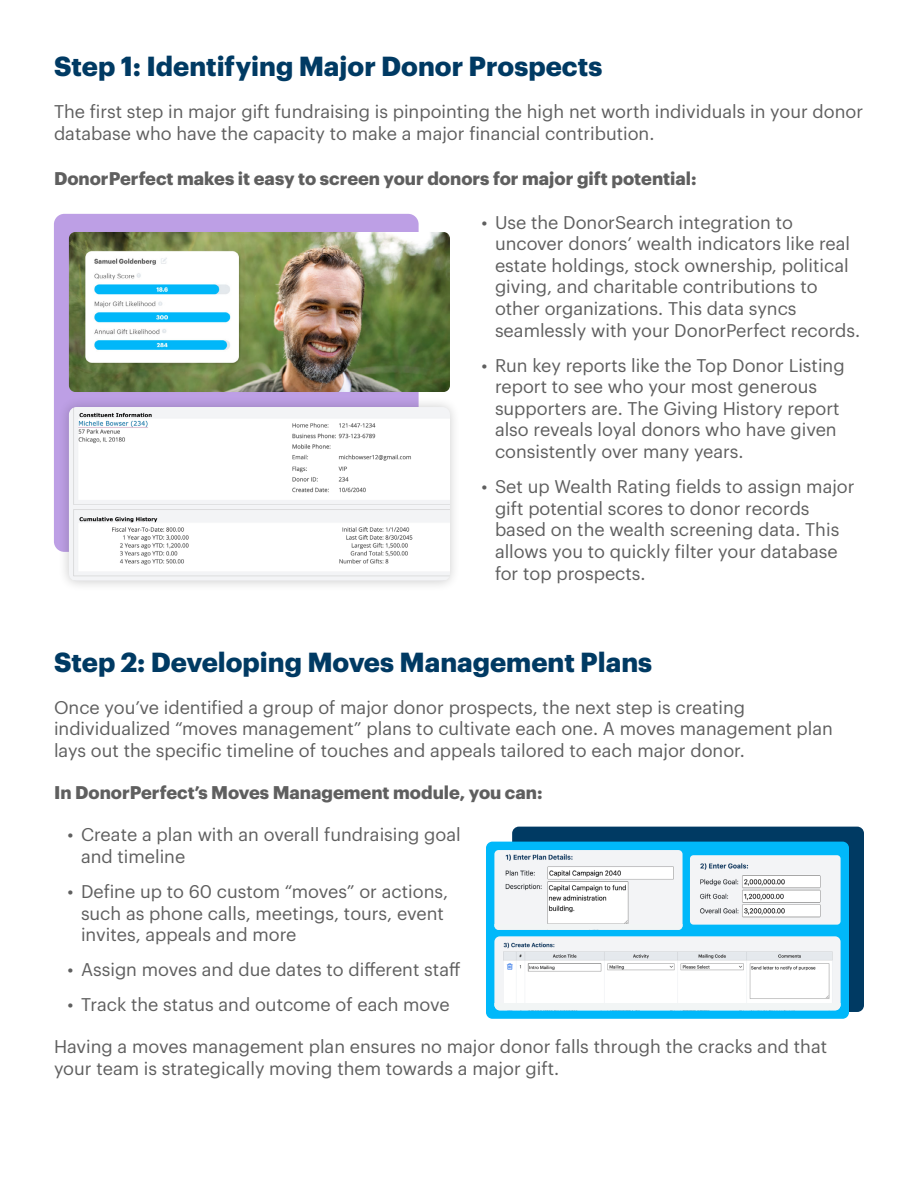
<style>
.page{position:relative;width:918px;height:1188px;background:#fff}
.page>*{position:absolute;margin:0;border:0;box-sizing:border-box;transform-origin:0 0}
.t1{font:700 27px "Graphik";color:#003a63}
.t2{font:18px/21.6px "Graphik";color:#5f5f5f}
.t3{font:700 18px "Graphik";color:#5f5f5f}
</style>
<div class="page">
<div style="left:54px;top:214px;width:365px;height:338px;background:#bd9fe5;border-radius:10px"></div>
<div style="left:58px;top:396px;width:403px;height:196px;background:#000;opacity:.2"></div>
<img style="left:69px;top:407px;width:381px;height:174px">
<div style="left:512px;top:827px;width:352px;height:185px;background:#003a63;border-radius:7px"></div>
<div style="left:486px;top:842px;width:363px;height:177px;background:#00b8fa;border-radius:6px"></div>
<img style="left:494px;top:850px;width:189px;height:75px">
<div style="left:494px;top:925px;width:189px;height:5px;background:#f2f5f5"></div>
<img style="left:690px;top:855px;width:151px;height:70px">
<img style="left:494px;top:936px;width:347px;height:68px">
<div style="left:494px;top:1004px;width:347px;height:6px;background:#f2f5f5"></div>
<img style="left:69px;top:232px;width:381px;height:160px">
<h1 class="t1" style="left:54px;top:46px;width:550px">Step 1: Identifying Major Donor Prospects</h1>
<p class="t2" style="left:54px;top:99px;width:811px">The first step in major gift fundraising is pinpointing the high net worth individuals in your donor database who have the capacity to make a major financial contribution.</p>
<p class="t3" style="left:54px;top:165px;width:644px">DonorPerfect makes it easy to screen your donors for major gift potential:</p>
<p class="t2" style="left:495px;top:210px;width:367px;text-indent:-14px">• Use the DonorSearch integration to uncover donors’ wealth indicators like real estate holdings, stock ownership, political giving, and charitable contributions to other organizations. This data syncs seamlessly with your DonorPerfect records.</p>
<p class="t2" style="left:495px;top:353px;width:351px;text-indent:-14px">• Run key reports like the Top Donor Listing report to see who your most generous supporters are. The Giving History report also reveals loyal donors who have given consistently over many years.</p>
<p class="t2" style="left:495px;top:474px;width:361px;text-indent:-14px">• Set up Wealth Rating fields to assign major gift potential scores to donor records based on the wealth screening data. This allows you to quickly filter your database for top prospects.</p>
<h1 class="t1" style="left:54px;top:641px;width:600px">Step 2: Developing Moves Management Plans</h1>
<p class="t2" style="left:54px;top:695px;width:780px">Once you’ve identified a group of major donor prospects, the next step is creating individualized “moves management” plans to cultivate each one. A moves management plan lays out the specific timeline of touches and appeals tailored to each major donor.</p>
<p class="t3" style="left:54px;top:778px;width:490px">In DonorPerfect’s Moves Management module, you can:</p>
<p class="t2" style="left:81px;top:822px;width:381px;text-indent:-14px">• Create a plan with an overall fundraising goal and timeline</p>
<p class="t2" style="left:81px;top:879px;width:369px;text-indent:-14px">• Define up to 60 custom “moves” or actions, such as phone calls, meetings, tours, event invites, appeals and more</p>
<p class="t2" style="left:68px;top:957px;width:394px">• Assign moves and due dates to different staff</p>
<p class="t2" style="left:68px;top:993px;width:384px">• Track the status and outcome of each move</p>
<p class="t2" style="left:54px;top:1034px;width:775px">Having a moves management plan ensures no major donor falls through the cracks and that your team is strategically moving them towards a major gift.</p>
</div>
